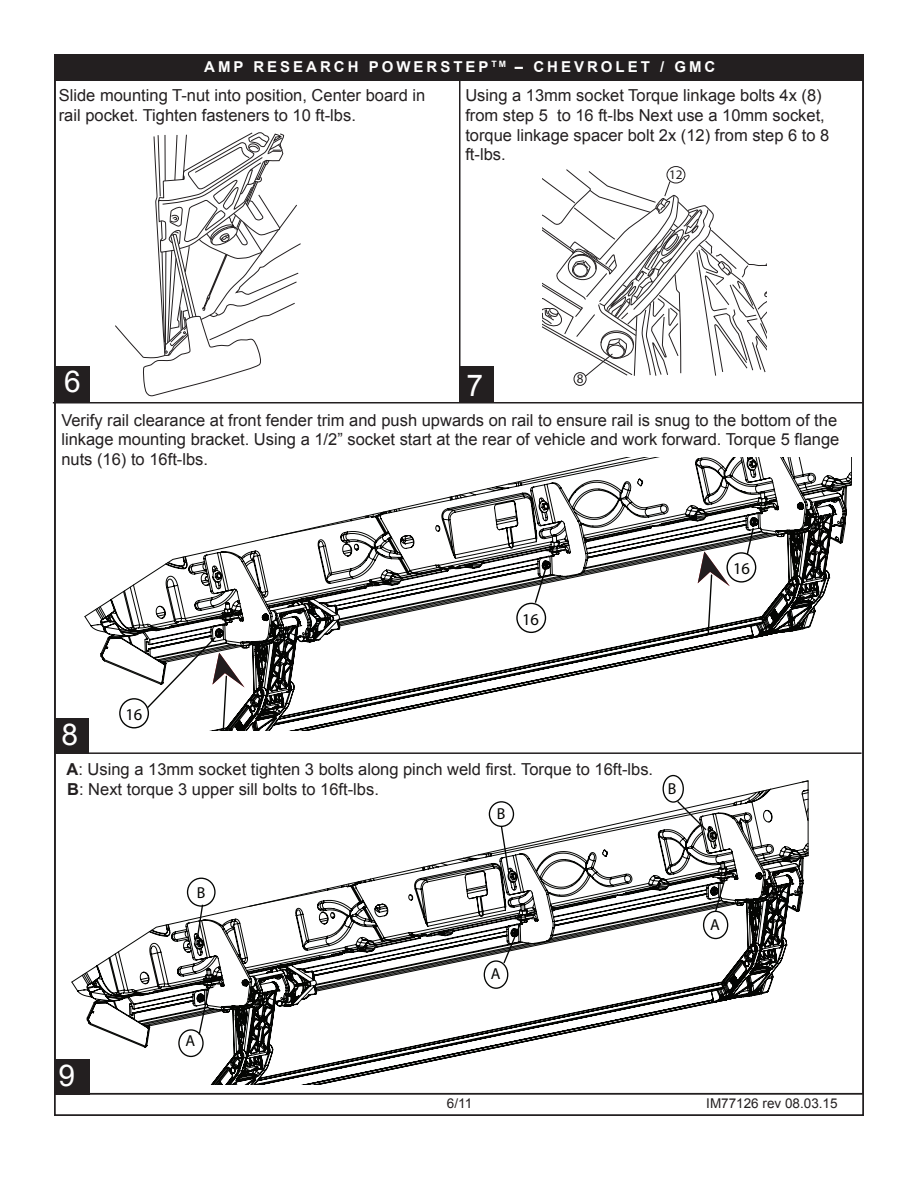
<style>
.page{position:relative;width:918px;height:1188px;background:#fff}
.page>*{position:absolute;margin:0;border:0;box-sizing:border-box;transform-origin:0 0}
.t1{font:30px "Arial";color:#fff}
.t2{font:16.5px/19.8px "Arial";color:#231f20}
.t3{font:16.5px "Myriad";color:#040503}
.t4{font:15.9px "Myriad";color:#040503}
.t5{font:700 15px "Arial";letter-spacing:.2em;color:#fff}
.t6{font:13.5px "Arial";color:#231f20}
.t7{font:13.2px "Myriad";color:#231f20}
.s1{font-weight:700}
</style>
<div class="page">
<div style="left:54px;top:55px;width:809px;height:26px;background:#231f20"></div>
<svg style="left:85px;top:458px;width:767px;height:272px"></svg>
<svg style="left:698px;top:551px;width:32px;height:83px"></svg>
<div style="left:119px;top:698px;width:30px;height:30px;border:1px solid #040503;border-radius:50%"></div>
<div style="left:516px;top:603px;width:30px;height:30px;border:1px solid #040503;border-radius:50%"></div>
<div style="left:726px;top:552px;width:30px;height:31px;border:1px solid #040503;border-radius:50%"></div>
<svg style="left:534px;top:561px;width:16px;height:43px"></svg>
<svg style="left:746px;top:517px;width:12px;height:39px"></svg>
<svg style="left:146px;top:629px;width:99px;height:101px"></svg>
<svg style="left:72px;top:780px;width:736px;height:305px"></svg>
<div style="left:187px;top:878px;width:29px;height:29px;border:1px solid #040503;border-radius:50%"></div>
<div style="left:489px;top:801px;width:25px;height:26px;border:1px solid #040503;border-radius:50%"></div>
<div style="left:178px;top:1029px;width:26px;height:28px;border:1px solid #040503;border-radius:50%"></div>
<div style="left:484px;top:960px;width:24px;height:29px;border:1px solid #040503;border-radius:50%"></div>
<div style="left:703px;top:911px;width:25px;height:28px;border:1px solid #040503;border-radius:50%"></div>
<div style="left:663px;top:775px;width:21px;height:28px;border:1px solid #040503;border-radius:50%"></div>
<svg style="left:195px;top:903px;width:9px;height:46px"></svg>
<svg style="left:500px;top:825px;width:17px;height:57px"></svg>
<svg style="left:521px;top:904px;width:4px;height:7px"></svg>
<svg style="left:720px;top:862px;width:5px;height:7px"></svg>
<svg style="left:676px;top:800px;width:41px;height:42px"></svg>
<svg style="left:502px;top:918px;width:27px;height:47px"></svg>
<svg style="left:711px;top:877px;width:18px;height:36px"></svg>
<svg style="left:197px;top:969px;width:19px;height:67px"></svg>
<svg style="left:115px;top:132px;width:186px;height:265px"></svg>
<div style="left:667px;top:166px;width:18px;height:17px;border:1px solid #231f20;border-radius:50%"></div>
<div style="left:574px;top:372px;width:12px;height:14px;border:1px solid #231f20;border-radius:50%"></div>
<svg style="left:543px;top:169px;width:224px;height:208px"></svg>
<hr style="left:459px;top:80px;width:1px;height:323px;background:#231f20">
<hr style="left:53px;top:402px;width:811px;height:2px;background:#231f20">
<hr style="left:54px;top:752px;width:808px;height:2px;background:#231f20">
<div style="left:54px;top:54px;width:810px;height:27px;border:2px solid #231f20"></div>
<div style="left:55px;top:366px;width:35px;height:36px;background:#231f20"></div>
<div style="left:459px;top:366px;width:35px;height:36px;background:#231f20"></div>
<div style="left:54px;top:718px;width:34px;height:36px;background:#231f20"></div>
<div style="left:55px;top:1059px;width:35px;height:36px;background:#231f20"></div>
<p class="t5" style="left:204px;top:57px;width:513px">AMP RESEARCH POWERSTEP <sup>TM</sup> – CHEVROLET / GMC</p>
<p class="t2" style="left:59px;top:85px;width:368px">Slide mounting T-nut into position, Center board in rail pocket. Tighten fasteners to 1 0 ft-lbs.</p>
<p class="t2" style="left:465px;top:85px;width:366px">Using a 1 3mm socket Torque linkage bolts 4x (8) from step 5 to 1 6 ft-lbs Next use a 1 0mm socket, torque linkage spacer bolt 2x (1 2) from step 6 to 8 ft-lbs.</p>
<h1 class="t1" style="left:64px;top:362px;width:18px">6</h1>
<h1 class="t1" style="left:467px;top:366px;width:18px">7</h1>
<p class="t7" style="left:577px;top:372px;width:8px">8</p>
<p class="t7" style="left:669px;top:168px;width:15px">12</p>
<p class="t2" style="left:61px;top:410px;width:780px">Verify rail clearance at front fender trim and push upwards on rail to ensure rail is snug to the bottom of the linkage mounting bracket. Using a 1 /2” socket start at the rear of vehicle and work forward. Torque 5 flange nuts (1 6) to 1 6ft-lbs.</p>
<p class="t3" style="left:522px;top:611px;width:18px">16</p>
<h1 class="t1" style="left:61px;top:715px;width:18px">8</h1>
<p class="t3" style="left:125px;top:706px;width:18px">16</p>
<p class="t2" style="left:67px;top:760px;width:588px"><span class="s1">A</span>: Using a 1 3mm socket tighten 3 bolts along pinch weld first. Torque to 1 6ft-lbs.<br><span class="s1">B</span>: Next torque 3 upper sill bolts to 1 6ft-lbs.</p>
<p class="t4" style="left:497px;top:806px;width:10px">B</p>
<p class="t4" style="left:668px;top:780px;width:10px">B</p>
<p class="t4" style="left:197px;top:885px;width:10px">B</p>
<h1 class="t1" style="left:59px;top:1056px;width:18px">9</h1>
<p class="t4" style="left:186px;top:1033px;width:11px">A</p>
<p class="t4" style="left:491px;top:966px;width:11px">A</p>
<p class="t3" style="left:733px;top:560px;width:18px">16</p>
<p class="t4" style="left:710px;top:917px;width:11px">A</p>
<p class="t6" style="left:455px;top:1095px;width:10px">/11</p>
<p class="t6" style="left:706px;top:1095px;width:133px">IM771 26 rev 08.03.1 5</p>
</div>
